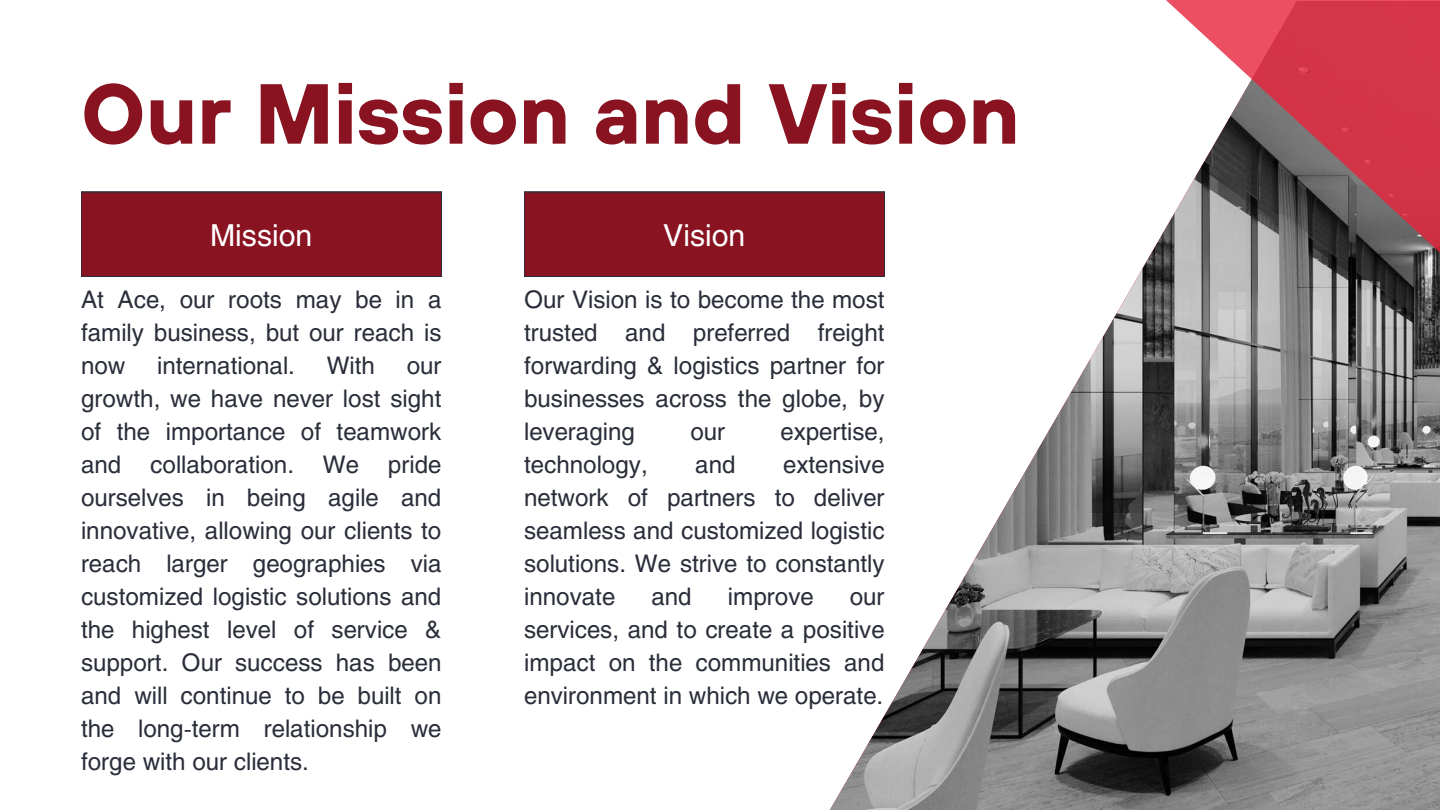
<style>
.page{position:relative;width:1440px;height:810px;background:#fff}
.page>*{position:absolute;margin:0;border:0;box-sizing:border-box;transform-origin:0 0}
.t1{font:700 85px "TT Hoves";color:#891321}
.t2{font:30px "Helios";color:#fff}
.t3{font:24px/33px "Helios";color:#2a2e3a;text-align:justify}
</style>
<div class="page">
<img style="left:830px;top:191px;width:610px;height:619px">
<div style="left:81px;top:192px;width:361px;height:85px;background:#891321"></div>
<div style="left:524px;top:192px;width:361px;height:85px;background:#891321"></div>
<svg style="left:1138px;top:0;width:302px;height:253px"></svg>
<h1 class="t1" style="left:81px;top:59px;width:940px">Our Mission and Vision</h1>
<p class="t2" style="left:210px;top:216px;width:104px">Mission</p>
<p class="t2" style="left:663px;top:216px;width:84px">Vision</p>
<p class="t3" style="left:81px;top:282px;width:362px">At Ace, our roots may be in a family business, but our reach is now</p>
<p class="t3" style="left:157px;top:348px;width:139px">international.</p>
<p class="t3" style="left:327px;top:348px;width:50px">With</p>
<p class="t3" style="left:81px;top:348px;width:362px;text-indent:326px">our growth, we have never lost sight of the importance of teamwork and collaboration. We pride ourselves in being agile and innovative, allowing our clients to reach larger geographies via customized logistic solutions and the highest level of service &amp; support. Our success has been and will continue to be built on the long-term relationship we forge with our clients.</p>
<p class="t3" style="left:524px;top:282px;width:362px">Our Vision is to become the most trusted and preferred freight forwarding &amp; logistics partner for businesses across the globe, by leveraging</p>
<p class="t3" style="left:690px;top:414px;width:36px">our</p>
<p class="t3" style="left:780px;top:414px;width:106px">expertise,</p>
<p class="t3" style="left:524px;top:447px;width:125px">technology,</p>
<p class="t3" style="left:695px;top:447px;width:42px">and</p>
<p class="t3" style="left:524px;top:447px;width:362px;text-indent:259px">extensive network of partners to deliver seamless and customized logistic solutions. We strive to constantly innovate</p>
<p class="t3" style="left:651px;top:579px;width:42px">and</p>
<p class="t3" style="left:728px;top:579px;width:87px">improve</p>
<p class="t3" style="left:524px;top:579px;width:362px;text-indent:326px">our services, and to create a positive impact on the communities and environment in which we operate.</p>
</div>
